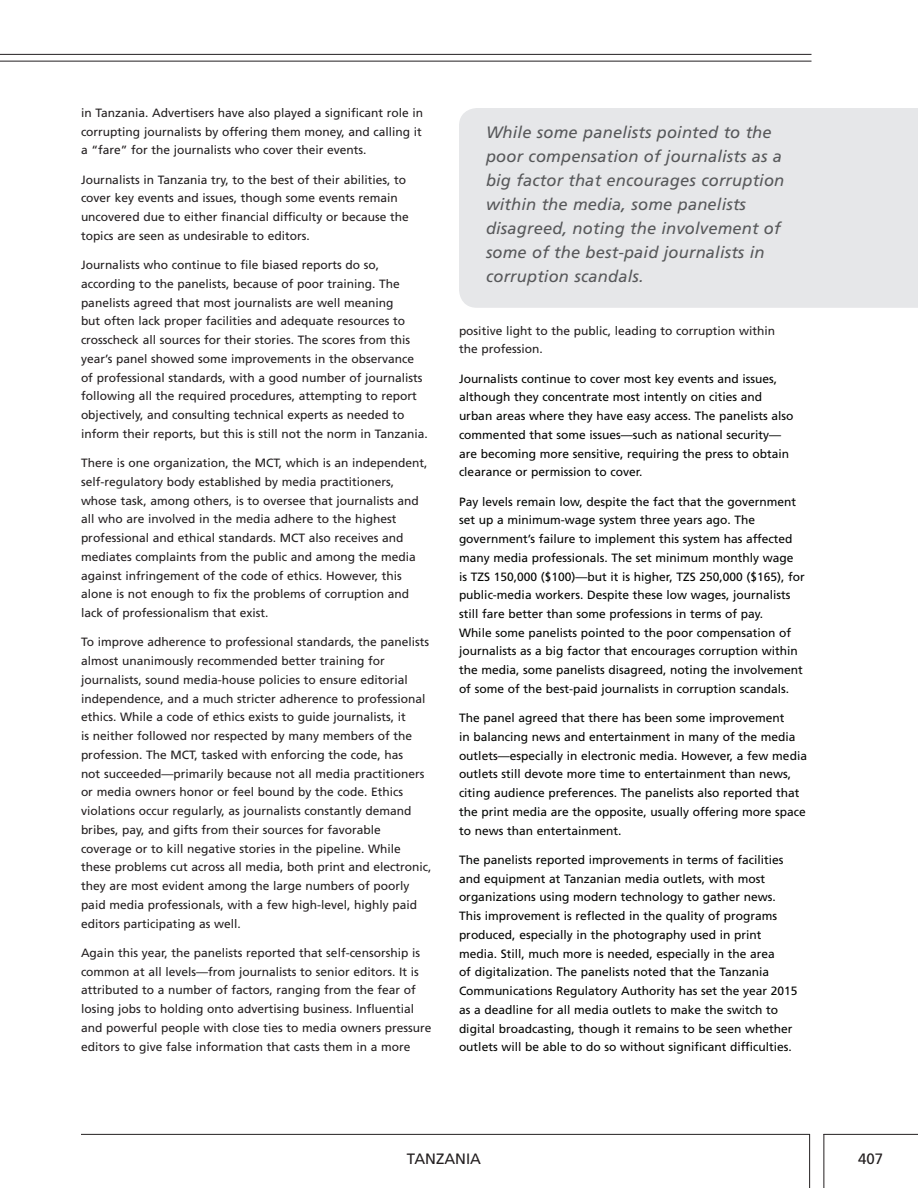
<style>
.page{position:relative;width:918px;height:1188px;background:#fff}
.page>*{position:absolute;margin:0;border:0;box-sizing:border-box;transform-origin:0 0}
.t1{font:italic 16.5px/24px "Frutiger LT Std";letter-spacing:.01em;color:#57585a}
.t2{font:15px "Frutiger LT Std";color:#231f20}
.t3{font:12px/18.8px "Frutiger LT Std";color:#231f20}
.t4{font:12px/18.8px "Frutiger LT Std";color:#040503}
</style>
<div class="page">
<hr style="left:81px;top:1134px;width:729px;height:1px;background:#231f20">
<hr style="left:809px;top:1134px;width:1px;height:54px;background:#231f20">
<hr style="left:823px;top:1134px;width:1px;height:54px;background:#231f20">
<hr style="left:823px;top:1134px;width:95px;height:1px;background:#231f20">
<hr style="left:0;top:61px;width:812px;height:1px;background:#231f20">
<hr style="left:0;top:54px;width:812px;height:1px;background:#231f20">
<div style="left:459px;top:108px;width:459px;height:200px;background:#e6e7e9"></div>
<p class="t3" style="left:81px;top:104px;width:344px;text-align:justify">in Tanzania. Advertisers have also played a significant role in corrupting journalists by offering them money, and calling it a “fare” for the journalists who cover their events.</p>
<p class="t3" style="left:81px;top:170px;width:329px">Journalists in Tanzania try, to the best of their abilities, to cover key events and issues, though some events remain uncovered due to either financial difficulty or because the topics are seen as undesirable to editors.</p>
<p class="t3" style="left:81px;top:256px;width:348px">Journalists who continue to file biased reports do so, according to the panelists, because of poor training. The panelists agreed that most journalists are well meaning<br>but often lack proper facilities and adequate resources to crosscheck all sources for their stories. The scores from this year’s panel showed some improvements in the observance of professional standards, with a good number of journalists following all the required procedures, attempting to report objectively, and consulting technical experts as needed to inform their reports, but this is still not the norm in Tanzania.</p>
<p class="t3" style="left:81px;top:454px;width:348px">There is one organization, the MCT, which is an independent, self-regulatory body established by media practitioners, whose task, among others, is to oversee that journalists and all who are involved in the media adhere to the highest professional and ethical standards. MCT also receives and mediates complaints from the public and among the media against infringement of the code of ethics. However, this alone is not enough to fix the problems of corruption and lack of professionalism that exist.</p>
<p class="t3" style="left:81px;top:633px;width:352px">To improve adherence to professional standards, the panelists almost unanimously recommended better training for journalists, sound media-house policies to ensure editorial independence, and a much stricter adherence to professional ethics. While a code of ethics exists to guide journalists, it<br>is neither followed nor respected by many members of the profession. The MCT, tasked with enforcing the code, has<br>not succeeded—primarily because not all media practitioners or media owners honor or feel bound by the code. Ethics violations occur regularly, as journalists constantly demand bribes, pay, and gifts from their sources for favorable coverage or to kill negative stories in the pipeline. While these problems cut across all media, both print and electronic, they are most evident among the large numbers of poorly paid media professionals, with a few high-level, highly paid editors participating as well.</p>
<p class="t3" style="left:81px;top:943px;width:352px">Again this year, the panelists reported that self-censorship is common at all levels—from journalists to senior editors. It is attributed to a number of factors, ranging from the fear of losing jobs to holding onto advertising business. I nfluential and powerful people with close ties to media owners pressure editors to give false information that casts them in a more</p>
<p class="t1" style="left:486px;top:121px;width:300px">While some panelists pointed to the poor compensation of journalists as a big factor that encourages corruption within the media, some panelists disagreed, noting the involvement of some of the best-paid journalists in corruption scandals.</p>
<p class="t3" style="left:459px;top:321px;width:318px">positive light to the public, leading to corruption within the profession.</p>
<p class="t4" style="left:459px;top:369px;width:336px">Journalists continue to cover most key events and issues, although they concentrate most intently on cities and urban areas where they have easy access. The panelists also commented that some issues—such as national security— are becoming more sensitive, requiring the press to obtain clearance or permission to cover.</p>
<p class="t4" style="left:459px;top:492px;width:347px">Pay levels remain low, despite the fact that the government set up a minimum-wage system three years ago. The government’s failure to implement this system has affected many media professionals. The set minimum monthly wage<br>is TZS 150,000 ($100)—but it is higher, TZS 250,000 ($165), for public-media workers. Despite these low wages, journalists still fare better than some professions in terms of pay.<br>While some panelists pointed to the poor compensation of journalists as a big factor that encourages corruption within the media, some panelists disagreed, noting the involvement of some of the best-paid journalists in corruption scandals.</p>
<p class="t4" style="left:459px;top:709px;width:350px">The panel agreed that there has been some improvement<br>in balancing news and entertainment in many of the media outlets—especially in electronic media. However, a few media outlets still devote more time to entertainment than news, citing audience preferences. The panelists also reported that the print media are the opposite, usually offering more space to news than entertainment.</p>
<p class="t4" style="left:459px;top:850px;width:340px">The panelists reported improvements in terms of facilities and equipment at Tanzanian media outlets, with most organizations using modern technology to gather news.<br>This improvement is reflected in the quality of programs produced, especially in the photography used in print media. Still, much more is needed, especially in the area<br>of digitalization. The panelists noted that the Tanzania Communications Regulatory Authority has set the year 2015 as a deadline for all media outlets to make the switch to digital broadcasting, though it remains to be seen whether outlets will be able to do so without significant difficulties.</p>
<p class="t2" style="left:407px;top:1150px;width:76px">Tanzania</p>
<p class="t2" style="left:858px;top:1150px;width:27px">407</p>
</div>
